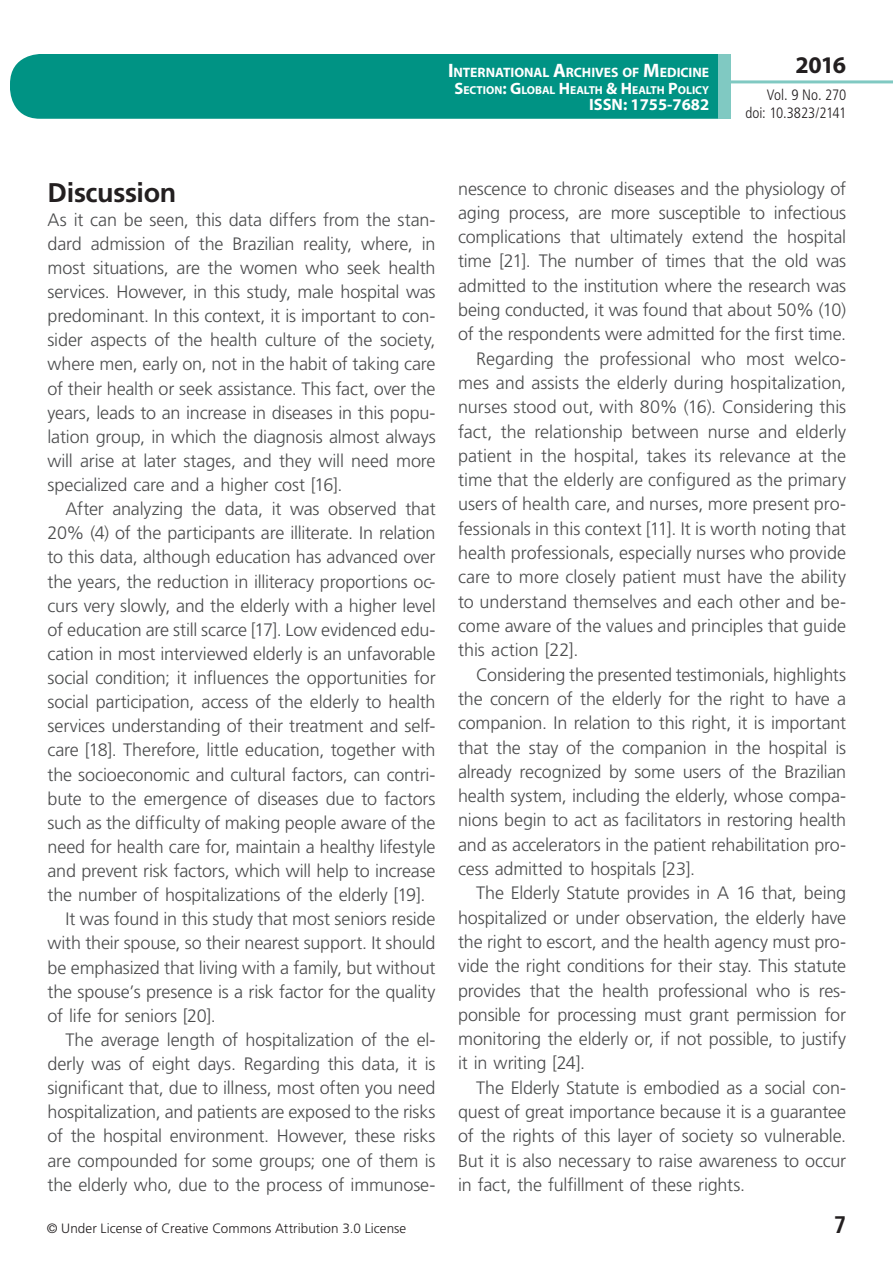
<style>
.page{position:relative;width:893px;height:1263px;background:#fff}
.page>*{position:absolute;margin:0;border:0;box-sizing:border-box;transform-origin:0 0}
.t1{font:700 27px "Frutiger LT Std";letter-spacing:-.015em;color:#231f20}
.t2{font:700 24px "Myriad Pro";color:#231f20}
.t3{font:700 condensed 24px "Frutiger LT Std";color:#231f20}
.t4{font:300 18px/24.2px "Frutiger LT Std";letter-spacing:-.01em;color:#4b4c4d;text-align:justify}
.t5{font:700 16.5px "Myriad Pro";color:#fff}
.t6{font:300 condensed 15px/18px "Frutiger LT Std";letter-spacing:-.015em;color:#231f20;text-align:right}
.t7{font:700 13.65px "Myriad Pro";letter-spacing:-.005em;color:#fff}
.t8{font:300 13.5px "Frutiger LT Std";letter-spacing:.005em;color:#231f20}
.t9{font:700 11.55px "Myriad Pro";color:#fff}
.s1{font-size:19.5px}
.s2{font-size:16.5px}
</style>
<div class="page">
<div style="left:10px;top:54px;width:775px;height:65px;background:#009384;border-radius:30px"></div>
<div style="left:732px;top:0;width:161px;height:157px;background:#fff"></div>
<hr style="left:730px;top:80px;width:163px;height:3px;background:#80c9c2">
<div style="left:718px;top:54px;width:13px;height:65px;background:#80c9c2"></div>
<p class="t7" style="left:448px;top:64px;width:263px"><span class="s1">I</span>NTERNATIONAL <span class="s1">A</span>RCHIVES OF <span class="s1">M</span>EDICINE</p>
<p class="t9" style="left:454px;top:82px;width:256px"><span class="s2">S</span>ECTION<span class="s2">: G</span>LOBAL <span class="s2">H</span> EALTH <span class="s2">&amp; H</span> EALTH <span class="s2">P</span>OLICY</p>
<p class="t5" style="left:589px;top:94px;width:122px">ISSN: 1755-7682</p>
<h2 class="t2" style="left:795px;top:49px;width:52px">2016</h2>
<p class="t6" style="left:745px;top:86px;width:102px">Vol. 9 No. 270 doi: 10.3823/2141</p>
<h1 class="t1" style="left:48px;top:176px;width:130px">Discussion</h1>
<p class="t4" style="left:48px;top:208px;width:390px">As it can be seen, this data differs from the stan&shy;dard admission of the Brazilian reality, where, in most situations, are the women who seek health services. However, in this study, male hospital was predominant. In this context, it is important to con&shy;sider aspects of the health culture of the society, where men, early on, not in the habit of taking care of their health or seek assistance. This fact, over the years, leads to an increase in diseases in this popu&shy;lation group, in which the diagnosis almost always will arise at later stages, and they will need more specialized care and a higher cost [16].</p>
<p class="t4" style="left:66px;top:497px;width:372px">After analyzing the data, it was observed that</p>
<p class="t4" style="left:48px;top:521px;width:390px">20% (4) of the participants are illiterate. In relation</p>
<p class="t4" style="left:48px;top:545px;width:390px">to this data, although education has advanced over</p>
<p class="t4" style="left:48px;top:569px;width:390px">the years, the reduction in illiteracy proportions oc-</p>
<p class="t4" style="left:48px;top:594px;width:390px">curs very slowly, and the elderly with a higher level</p>
<p class="t4" style="left:48px;top:618px;width:390px">of education are still scarce [17]. Low evidenced edu-</p>
<p class="t4" style="left:48px;top:642px;width:390px">cation in most interviewed elderly is an unfavorable</p>
<p class="t4" style="left:48px;top:666px;width:390px">social condition; it influences the opportunities for</p>
<p class="t4" style="left:48px;top:690px;width:390px">social participation, access of the elderly to health</p>
<p class="t4" style="left:48px;top:714px;width:390px">services understanding of their treatment and self-</p>
<p class="t4" style="left:48px;top:738px;width:390px">care [18]. Therefore, little education, together with</p>
<p class="t4" style="left:48px;top:762px;width:390px">the socioeconomic and cultural factors, can contri-</p>
<p class="t4" style="left:48px;top:787px;width:390px">bute to the emergence of diseases due to factors</p>
<p class="t4" style="left:48px;top:811px;width:390px">such as the difficulty of making people aware of the</p>
<p class="t4" style="left:48px;top:835px;width:390px">need for health care for, maintain a healthy lifestyle</p>
<p class="t4" style="left:48px;top:859px;width:390px">and prevent risk factors, which will help to increase</p>
<p class="t4" style="left:48px;top:883px;width:379px">the number of hospitalizations of the elderly [19].</p>
<p class="t4" style="left:66px;top:907px;width:372px">It was found in this study that most seniors reside</p>
<p class="t4" style="left:48px;top:931px;width:390px">with their spouse, so their nearest support. It should</p>
<p class="t4" style="left:48px;top:955px;width:390px">be emphasized that living with a family, but without</p>
<p class="t4" style="left:48px;top:980px;width:389px">the spouse’s presence is a risk factor for the quality</p>
<p class="t4" style="left:48px;top:1004px;width:170px">of life for seniors [20].</p>
<p class="t4" style="left:66px;top:1028px;width:372px">The average length of hospitalization of the el-</p>
<p class="t4" style="left:48px;top:1052px;width:390px">derly was of eight days. Regarding this data, it is</p>
<p class="t4" style="left:48px;top:1076px;width:390px">significant that, due to illness, most often you need</p>
<p class="t4" style="left:48px;top:1100px;width:390px">hospitalization, and patients are exposed to the risks</p>
<p class="t4" style="left:48px;top:1124px;width:390px">of the hospital environment. However, these risks</p>
<p class="t4" style="left:48px;top:1148px;width:389px">are compounded for some groups; one of them is</p>
<p class="t4" style="left:48px;top:1172px;width:390px">the elderly who, due to the process of immunose-</p>
<p class="t4" style="left:458px;top:176px;width:390px">nescence to chronic diseases and the physiology of</p>
<p class="t4" style="left:458px;top:201px;width:390px">aging process, are more susceptible to infectious</p>
<p class="t4" style="left:458px;top:225px;width:390px">complications that ultimately extend the hospital</p>
<p class="t4" style="left:458px;top:249px;width:389px">time [21]. The number of times that the old was</p>
<p class="t4" style="left:458px;top:274px;width:390px">admitted to the institution where the research was</p>
<p class="t4" style="left:458px;top:298px;width:390px">being conducted, it was found that about 50% (10)</p>
<p class="t4" style="left:458px;top:322px;width:390px">of the respondents were admitted for the first time.</p>
<p class="t4" style="left:476px;top:347px;width:372px">Regarding the professional who most welco-</p>
<p class="t4" style="left:458px;top:371px;width:390px">mes and assists the elderly during hospitalization,</p>
<p class="t4" style="left:458px;top:395px;width:390px">nurses stood out, with 80% (16). Considering this</p>
<p class="t4" style="left:458px;top:419px;width:390px">fact, the relationship between nurse and elderly</p>
<p class="t4" style="left:458px;top:444px;width:390px">patient in the hospital, takes its relevance at the</p>
<p class="t4" style="left:458px;top:468px;width:390px">time that the elderly are configured as the primary</p>
<p class="t4" style="left:458px;top:492px;width:390px">users of health care, and nurses, more present pro-</p>
<p class="t4" style="left:458px;top:517px;width:390px">fessionals in this context [11]. It is worth noting that</p>
<p class="t4" style="left:458px;top:541px;width:390px">health professionals, especially nurses who provide</p>
<p class="t4" style="left:458px;top:565px;width:390px">care to more closely patient must have the ability</p>
<p class="t4" style="left:458px;top:590px;width:390px">to understand themselves and each other and be-</p>
<p class="t4" style="left:458px;top:614px;width:389px">come aware of the values and principles that guide</p>
<p class="t4" style="left:458px;top:638px;width:122px">this action [22].</p>
<p class="t4" style="left:476px;top:662px;width:372px">Considering the presented testimonials, highlights</p>
<p class="t4" style="left:458px;top:687px;width:390px">the concern of the elderly for the right to have a</p>
<p class="t4" style="left:458px;top:711px;width:390px">companion. In relation to this right, it is important</p>
<p class="t4" style="left:458px;top:735px;width:390px">that the stay of the companion in the hospital is</p>
<p class="t4" style="left:458px;top:760px;width:390px">already recognized by some users of the Brazilian</p>
<p class="t4" style="left:458px;top:784px;width:390px">health system, including the elderly, whose compa-</p>
<p class="t4" style="left:458px;top:808px;width:390px">nions begin to act as facilitators in restoring health</p>
<p class="t4" style="left:458px;top:833px;width:390px">and as accelerators in the patient rehabilitation pro-</p>
<p class="t4" style="left:458px;top:857px;width:238px">cess admitted to hospitals [23].</p>
<p class="t4" style="left:476px;top:881px;width:372px">The Elderly Statute provides in A 16 that, being</p>
<p class="t4" style="left:458px;top:905px;width:390px">hospitalized or under observation, the elderly have</p>
<p class="t4" style="left:458px;top:930px;width:390px">the right to escort, and the health agency must pro-</p>
<p class="t4" style="left:458px;top:954px;width:390px">vide the right conditions for their stay. This statute</p>
<p class="t4" style="left:458px;top:978px;width:390px">provides that the health professional who is res-</p>
<p class="t4" style="left:458px;top:1003px;width:390px">ponsible for processing must grant permission for</p>
<p class="t4" style="left:458px;top:1027px;width:390px">monitoring the elderly or, if not possible, to justify</p>
<p class="t4" style="left:458px;top:1051px;width:128px">it in writing [24].</p>
<p class="t4" style="left:476px;top:1076px;width:372px">The Elderly Statute is embodied as a social con-</p>
<p class="t4" style="left:458px;top:1100px;width:390px">quest of great importance because it is a guarantee</p>
<p class="t4" style="left:458px;top:1124px;width:390px">of the rights of this layer of society so vulnerable.</p>
<p class="t4" style="left:458px;top:1148px;width:390px">But it is also necessary to raise awareness to occur</p>
<p class="t4" style="left:458px;top:1173px;width:289px">in fact, the fulfillment of these rights.</p>
<p class="t8" style="left:47px;top:1220px;width:361px">© Under License of Creative Commons Attribution 3.0 License</p>
<h2 class="t3" style="left:834px;top:1210px;width:14px">7</h2>
</div>
